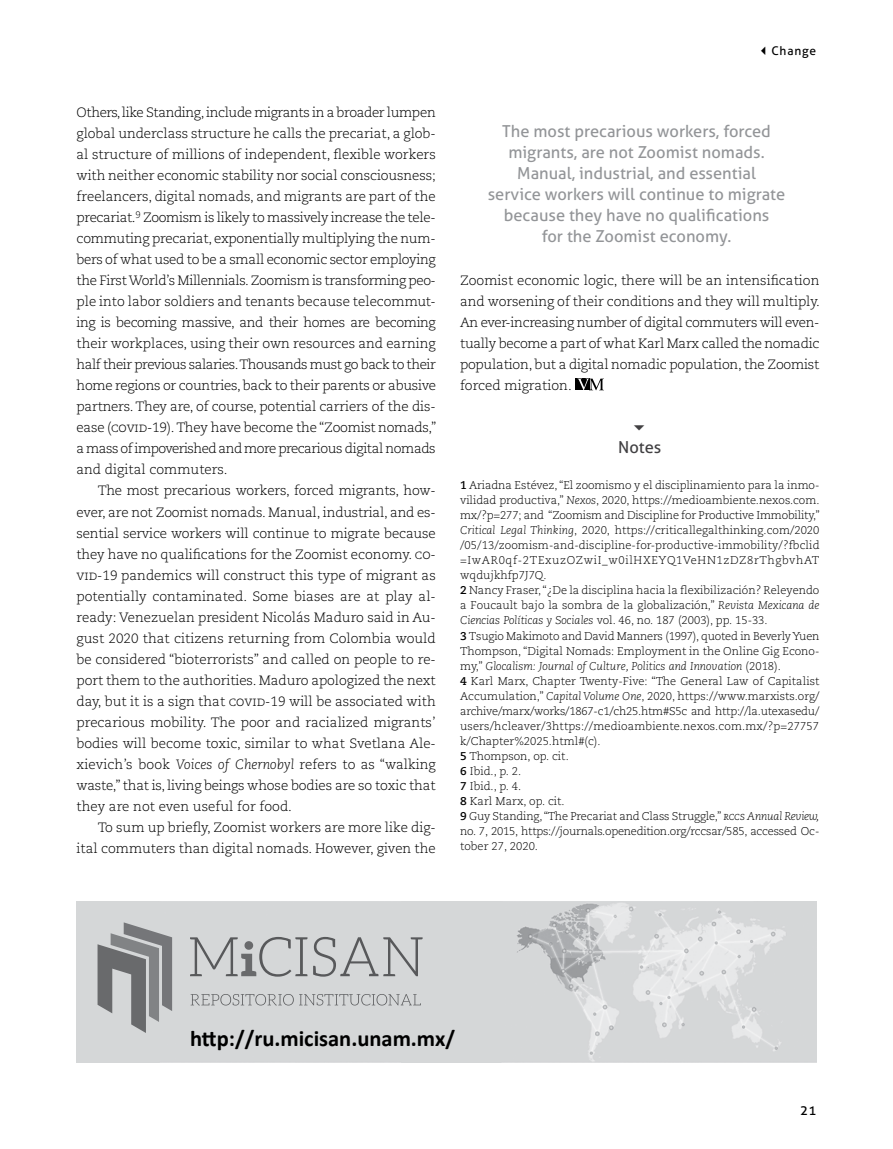
<style>
.page{position:relative;width:893px;height:1149px;background:#fff}
.page>*{position:absolute;margin:0;border:0;box-sizing:border-box;transform-origin:0 0}
.t1{font:700 22.5px "Calibri";color:#000}
.t2{font:16.5px/21px "Aller";color:#939598;text-align:center}
.t3{font:16.5px "Aller";color:#414042}
.t4{font:300 13.5px/21px "Caecilia LT Std";color:#000;text-align:justify}
.t5{font:13.5px "Aller";color:#000}
.t6{font:12px "Aller";letter-spacing:.07em;color:#000}
.t7{font:300 11.25px/15px "Caecilia LT Std";color:#000}
.s1{font-style:italic}
.s2{font-weight:700}
</style>
<div class="page">
<div style="left:575px;top:378px;width:14px;height:12px;background:#000"></div>
<svg style="left:577px;top:378px;width:27px;height:12px"></svg>
<img style="left:77px;top:901px;width:739px;height:161px">
<svg style="left:190px;top:936px;width:117px;height:40px;background:#b9bbbc"></svg>
<svg style="left:313px;top:936px;width:110px;height:40px;background:#bcbebf"></svg>
<svg style="left:191px;top:993px;width:230px;height:12px;background:#bfc1c2"></svg>
<svg style="left:98px;top:922px;width:74px;height:110px;background:#9c9e9f"></svg>
<p class="t4" style="left:77px;top:102px;width:361px">Others, like Standing, include migrants in a broader lumpen global underclass structure he calls the precariat, a glob&shy;al structure of millions of independent, flexible workers with neither economic stability nor social consciousness; freelancers, digital nomads, and migrants are part of the precariat.<sup>9</sup> Zoomism is likely to massively increase the tele&shy;commuting precariat, exponentially multiplying the num&shy;bers of what used to be a small economic sector employing the First World’s Millennials. Zoomism is transforming peo&shy;ple into labor soldiers and tenants because telecommut&shy;ing is becoming massive, and their homes are becoming their workplaces, using their own resources and earning half their previous salaries. Thousands must go back to their home regions or countries, back to their parents or abusive partners. They are, of course, potential carriers of the dis&shy;ease (covid-19). They have become the “Zoomist nomads,” a mass of impoverished and more precarious digital nomads and digital commuters.</p>
<p class="t4" style="left:77px;top:480px;width:361px;text-align:left;text-indent:21px">The most precarious workers, forced migrants, how&shy;ever, are not Zoomist nomads. Manual, industrial, and es&shy;sential service workers will continue to migrate because they have no qualifications for the Zoomist economy. co&shy;vid-19 pandemics will construct this type of migrant as potentially contaminated. Some biases are at play al&shy;ready: Venezuelan president Nicolás Maduro said in Au&shy;gust 2020 that citizens returning from Colombia would be considered “bioterrorists” and called on people to re&shy;port them to the authorities. Maduro apologized the next day, but it is a sign that covid-19 will be associated with precarious mobility. The poor and racialized migrants’ bodies will become toxic, similar to what Svetlana Ale&shy;xievich’s book <span class="s1">Voices of Chernobyl</span> refers to as “walking waste,” that is, living beings whose bodies are so toxic that they are not even useful for food.</p>
<p class="t4" style="left:77px;top:816px;width:361px;text-align:right">To sum up briefly, Zoomist workers are more like dig&shy;ital commuters than digital nomads. However, given the</p>
<p class="t6" style="left:758px;top:44px;width:60px">✓Change</p>
<p class="t2" style="left:488px;top:120px;width:299px">The most precarious workers, forced migrants, are not Zoomist nomads.<br>Manual, industrial, and essential<br>service workers will continue to migrate because they have no qualifications<br>for the Zoomist economy.</p>
<p class="t4" style="left:460px;top:270px;width:361px">Zoomist economic logic, there will be an intensification and worsening of their conditions and they will multiply.<br>An ever-increasing number of digital commuters will even&shy;tually become a part of what Karl Marx called the nomadic population, but a digital nomadic population, the Zoomist forced migration.</p>
<p class="t3" style="left:618px;top:437px;width:45px">Notes</p>
<p class="t7" style="left:460px;top:478px;width:361px"><span class="s2">1</span> Ariadna Estévez, “El zoomismo y el disciplinamiento para la inmo&shy;vilidad productiva,” <span class="s1">Nexos</span>, 2020, https://medioambiente.nexos.com. mx/?p=277; and “Zoomism and Discipline for Productive Immobility,” <span class="s1">Critical Legal Thinking</span>, 2020, https://criticallegalthinking.com/2020 /05/13/zoomism-and-discipline-for-productive-immobility/?fbclid =IwAR0qf-2TExuzOZwiI_w0ilHXEYQ1VeHN1zDZ8rThgbvhAT wqdujkhfp7J7Q.<br><span class="s2">2</span> Nancy Fraser, “¿De la disciplina hacia la flexibilización? Releyendo a Foucault bajo la sombra de la globalización,” <span class="s1">Revista Mexicana de Ciencias Políticas y Sociales</span> vol. 46, no. 187 (2003), pp. 15-33.<br><span class="s2">3</span> Tsugio Makimoto and David Manners (1997), quoted in Beverly Yuen Thompson, “Digital Nomads: Employment in the Online Gig Econo&shy;my,” <span class="s1">Glocalism: Journal of Culture, Politics and Innovation</span> (2018).<br><span class="s2">4</span> Karl Marx, Chapter Twenty-Five: “The General Law of Capitalist Accumulation,” <span class="s1">Capital Volume One</span>, 2020, https://www.marxists.org/ archive/marx/works/1867-c1/ch25.htm#S5c and http://la.utexasedu/ users/hcleaver/3https://medioambiente.nexos.com.mx/?p=27757 k/Chapter%2025.html#(c).<br><span class="s2">5</span> Thompson, op. cit.<br><span class="s2">6</span> Ibid., p. 2.<br><span class="s2">7</span> Ibid., p. 4.<br><span class="s2">8</span> Karl Marx, op. cit.<br><span class="s2">9</span> Guy Standing, “The Precariat and Class Struggle,” <span class="s1">rccs Annual Review, </span>no. 7, 2015, https://journals.openedition.org/rccsar/585, accessed Oc&shy;tober 27, 2020.</p>
<h1 class="t1" style="left:190px;top:1021px;width:266px">http://ru.micisan.unam.mx/</h1>
<p class="t5" style="left:800px;top:1101px;width:18px">21</p>
</div>
